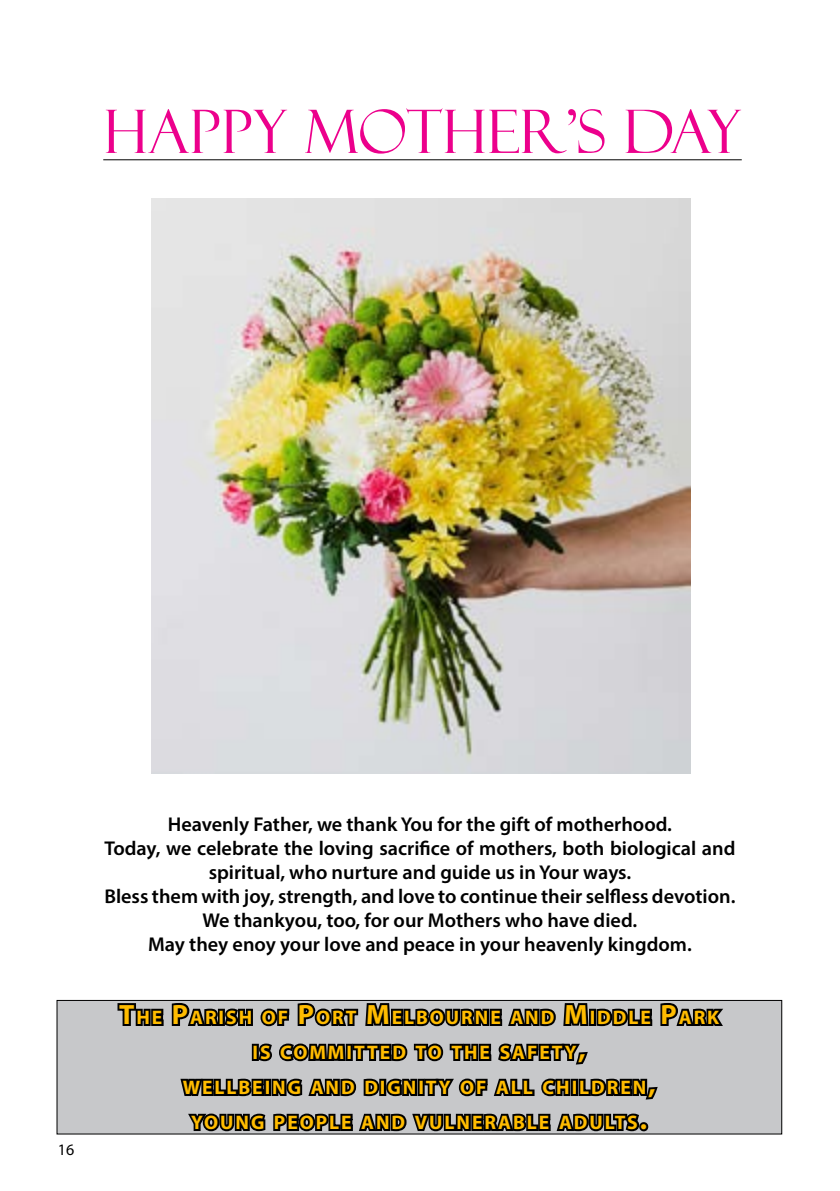
<style>
.page{position:relative;width:840px;height:1191px;background:#fff}
.page>*{position:absolute;margin:0;border:0;box-sizing:border-box;transform-origin:0 0}
.t1{font:60px "Felix Titling";color:#ec008c}
.t2{font:600 20px/24px "Myriad Pro";color:#000;text-align:center}
.t3{font:700 19.6px/35px "Myriad Pro";letter-spacing:.1em;color:#ffbc00;text-align:center}
.t4{font:16px "Myriad Pro";color:#000}
.s1{font-size:28px}
</style>
<div class="page">
<div style="left:57px;top:1000px;width:724px;height:134px;background:#c7c8ca"></div>
<svg style="left:115px;top:999px;width:612px;height:136px"></svg>
<div style="left:639px;top:1122px;width:9px;height:9px;border:4px solid #000;border-radius:50%"></div>
<img style="left:151px;top:199px;width:539px;height:574px">
<hr style="left:103px;top:159px;width:638px;height:1px;background:#000">
<h1 class="t1" style="left:103px;top:97px;width:639px">HAPPY MOTHER’S DAY</h1>
<p class="t4" style="left:58px;top:1139px;width:18px">16</p>
<p class="t2" style="left:104px;top:812px;width:632px">Heavenly Father, we thank You for the gift of motherhood.<br>Today, we celebrate the loving sacrifice of mothers, both biological and spiritual, who nurture and guide us in Your ways.<br>Bless them with joy, strength, and love to continue their selfless devotion.<br>We thankyou, too, for our Mothers who have died.<br>May they enoy your love and peace in your heavenly kingdom.</p>
<p class="t3" style="left:119px;top:999px;width:601px"><span class="s1">T</span>HE <span class="s1">P</span>ARISH OF <span class="s1">P</span>ORT <span class="s1">M</span>ELBOURNE AND <span class="s1">M</span>IDDLE <span class="s1">P</span>ARK IS COMM ITTED TO THE SAFETY<span class="s1">,<br></span>WELLBEING AND DIGNITY OF ALL CHILDREN<span class="s1">,<br></span>YOUNG PEOPLE AND VULNERABLE ADULTS<span class="s1">.</span></p>
</div>
